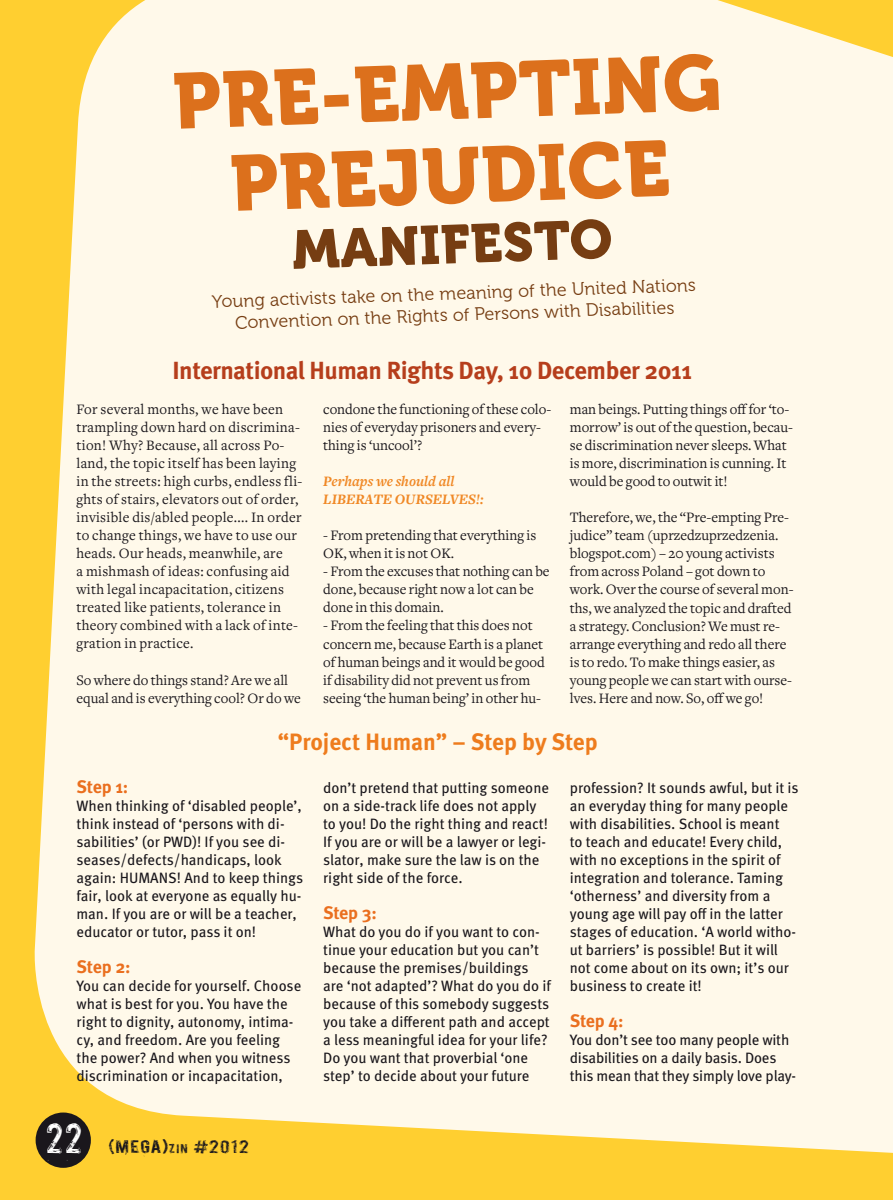
<style>
.page{position:relative;width:893px;height:1200px;background:#fff}
.page>*{position:absolute;margin:0;border:0;box-sizing:border-box;transform-origin:0 0}
.t1{font:78px/84px "Museo 900";color:#dc701c;text-align:center}
.t2{font:54px "Museo 900";color:#763d12}
.t3{font:36.75px "Palsu";color:#fff}
.t4{font:700 24.75px "Meta Pro";letter-spacing:-.02em;color:#b63e1c}
.t5{font:700 23.7px "Meta Pro";color:#ee7c1d}
.t6{font:18px/21.6px "Museo 300";color:#763d12;text-align:center}
.t7{font:700 18px "Meta Pro";letter-spacing:-.01em;color:#ea6f1f}
.t8{font:15.75px "Palsu";letter-spacing:.06em;color:#1a171c;scale:1.32 1}
.t9{font:15px/18px "Meta Pro";color:#1a171c}
.t10{font:15px/18px "Freight Text Pl";color:#1a171c}
.t11{font:15px/18px "Freight Text Pl";letter-spacing:.02em;color:#1a171c}
.t12{font:italic 700 15px/18px "Freight Text Pl";color:#f08825}
.s1{font-size:10.95px}
</style>
<div class="page">
<div style="left:0;top:0;width:893px;height:1199px;background:#ffcf30"></div>
<div style="left:27px;top:0;width:866px;height:1152px;background:#fff9ea"></div>
<div style="left:36px;top:1112px;width:55px;height:55px;background:#1a171c;border-radius:50%"></div>
<svg style="left:643px;top:0;width:250px;height:78px;background:#ffeeba"></svg>
<h1 class="t1" style="left:171px;top:60px;width:550px;rotate:-2deg">PRE-EMPTING<br>PREJUDICE</h1>
<h2 class="t2" style="left:291px;top:219px;width:322px;rotate:-2deg">MANIFESTO</h2>
<p class="t6" style="left:212px;top:291px;width:485px;rotate:-2deg">Young activists take on the meaning of the United Nations<br>Convention on the Rights of Persons with Disabilities</p>
<h3 class="t4" style="left:173px;top:354px;width:521px">International Human Rights Day, 10 December 2011</h3>
<p class="t11" style="left:77px;top:400px;width:227px">For several months, we have been trampling down hard on discrimina&shy;tion! Why? Because, all across Po&shy;land, the topic itself has been laying in the streets: high curbs, endless fli&shy;ghts of stairs, elevators out of order, invisible dis/abled people.... In order to change things, we have to use our heads. Our heads, meanwhile, are<br>a mishmash of ideas: confusing aid with legal incapacitation, citizens treated like patients, tolerance in theory combined with a lack of inte&shy;gration in practice.</p>
<p class="t10" style="left:77px;top:670px;width:226px">So where do things stand? Are we all equal and is everything cool? Or do we</p>
<p class="t10" style="left:323px;top:400px;width:230px">condone the functioning of these colo&shy;nies of everyday prisoners and every&shy;thing is ‘uncool’?</p>
<p class="t12" style="left:323px;top:473px;width:162px">Perhaps we should all<br>LIBERATE OURSELVES!:</p>
<p class="t10" style="left:323px;top:526px;width:215px">- From pretending that everything is<br>OK, when it is not OK.</p>
<p class="t10" style="left:323px;top:562px;width:228px">- From the excuses that nothing can be done, because right now a lot can be done in this domain.</p>
<p class="t10" style="left:323px;top:616px;width:223px">- From the feeling that this does not concern me, because Earth is a planet of human beings and it would be good if disability did not prevent us from seeing ‘the human being’ in other hu-</p>
<p class="t10" style="left:570px;top:400px;width:225px">man beings. Putting things off for ‘to&shy;morrow’ is out of the question, becau&shy;se discrimination never sleeps. What is more, discrimination is cunning. It would be good to outwit it!</p>
<p class="t10" style="left:570px;top:508px;width:225px">Therefore, we, the “Pre-empting Pre&shy;judice” team (uprzedzuprzedzenia. blogspot.com) – 20 young activists from across Poland – got down to work. Over the course of several mon&shy;ths, we analyzed the topic and drafted a strategy. Conclusion? We must re&shy;arrange everything and redo all there is to redo. To make things easier, as young people we can start with ourse&shy;lves. Here and now. So, off we go!</p>
<h3 class="t5" style="left:278px;top:726px;width:322px">“Project Human” – Step by Step</h3>
<p class="t7" style="left:77px;top:774px;width:53px">Step 1:</p>
<p class="t9" style="left:77px;top:796px;width:228px">When thinking of ‘disabled people’, think instead of ‘persons with di&shy;sabilities’ (or PWD)! If you see di&shy;seases/defects/handicaps, look again: HUMANS! And to keep things fair, look at everyone as equally hu&shy;man. If you are or will be a teacher, educator or tutor, pass it on!</p>
<p class="t7" style="left:77px;top:954px;width:56px">Step 2:</p>
<p class="t9" style="left:77px;top:976px;width:226px">You can decide for yourself. Choose what is best for you. You have the right to dignity, autonomy, intima&shy;cy, and freedom. Are you feeling the power? And when you witness discrimination or incapacitation,</p>
<h3 class="t3" style="left:46px;top:1113px;width:37px">22</h3>
<p class="t8" style="left:108px;top:1135px;width:108px">(MEGA)<span class="s1">ZIN</span> #2012</p>
<p class="t9" style="left:323px;top:778px;width:227px">don’t pretend that putting someone on a side-track life does not apply to you! Do the right thing and react!<br>If you are or will be a lawyer or legi&shy;slator, make sure the law is on the right side of the force.</p>
<p class="t7" style="left:323px;top:900px;width:55px">Step 3:</p>
<p class="t9" style="left:323px;top:922px;width:229px">What do you do if you want to con&shy;tinue your education but you can’t because the premises/buildings are ‘not adapted’? What do you do if because of this somebody suggests you take a different path and accept a less meaningful idea for your life?<br>Do you want that proverbial ‘one step’ to decide about your future</p>
<p class="t9" style="left:570px;top:778px;width:230px">profession? It sounds awful, but it is an everyday thing for many people with disabilities. School is meant<br>to teach and educate! Every child, with no exceptions in the spirit of integration and tolerance. Taming ‘otherness’ and diversity from a young age will pay off in the latter stages of education. ‘A world witho&shy;ut barriers’ is possible! But it will not come about on its own; it’s our business to create it!</p>
<p class="t7" style="left:570px;top:1008px;width:55px">Step 4:</p>
<p class="t9" style="left:570px;top:1030px;width:228px">You don’t see too many people with disabilities on a daily basis. Does this mean that they simply love play-</p>
</div>
